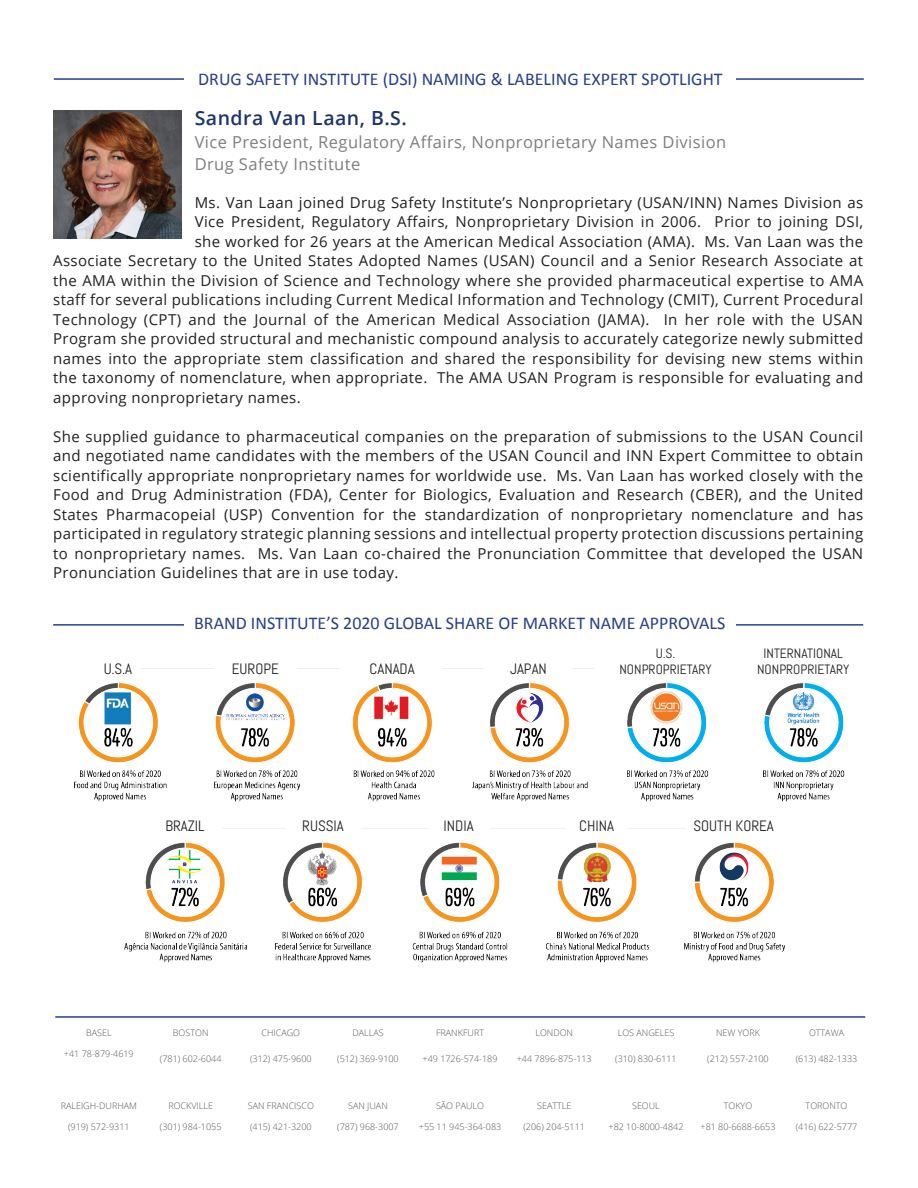
<style>
.page{position:relative;width:918px;height:1188px;background:#fff}
.page>*{position:absolute;margin:0;border:0;box-sizing:border-box;transform-origin:0 0}
.t1{font:600 19.5px "Open Sans";letter-spacing:.025em;color:#1c366c}
.t2{font:18px "Calibri";color:#253f8e}
.t3{font:16.5px "Open Sans";letter-spacing:.025em;color:#7f7e7e}
.t4{font:15px/19.5px "Open Sans";letter-spacing:.025em;color:#231f20;text-align:justify}
.t5{font:15px "Abel";color:#231f20}
.t6{font:13.5px "Abel";color:#231f20}
.t7{font:300 9px "Open Sans";color:#57585a}
</style>
<div class="page">
<img style="left:53px;top:110px;width:128px;height:128px">
<hr style="left:55px;top:1016px;width:810px;height:2px;background:#253f8e">
<hr style="left:54px;top:78px;width:810px;height:2px;background:#253f8e">
<div style="left:185px;top:71px;width:551px;height:23px;background:#fff"></div>
<img style="left:74px;top:668px;width:771px;height:295px">
<hr style="left:53px;top:624px;width:810px;height:2px;background:#253f8e">
<div style="left:184px;top:616px;width:552px;height:22px;background:#fff"></div>
<div style="left:95px;top:660px;width:46px;height:22px;background:#fff"></div>
<div style="left:214px;top:660px;width:82px;height:22px;background:#fff"></div>
<div style="left:344px;top:660px;width:96px;height:22px;background:#fff"></div>
<div style="left:488px;top:660px;width:82px;height:22px;background:#fff"></div>
<div style="left:148px;top:817px;width:74px;height:22px;background:#fff"></div>
<div style="left:286px;top:817px;width:74px;height:22px;background:#fff"></div>
<div style="left:428px;top:817px;width:61px;height:22px;background:#fff"></div>
<div style="left:566px;top:817px;width:61px;height:22px;background:#fff"></div>
<div style="left:686px;top:817px;width:96px;height:22px;background:#fff"></div>
<div style="left:594px;top:645px;width:143px;height:36px;background:#fff"></div>
<div style="left:731px;top:645px;width:145px;height:36px;background:#fff"></div>
<p class="t2" style="left:198px;top:67px;width:526px">DRUG SAFETY INSTITUTE (DSI) NAMING &amp; LABELING EXPERT SPOTLIGHT</p>
<p class="t1" style="left:195px;top:105px;width:214px">Sandra Van Laan, B.S.</p>
<p class="t3" style="left:195px;top:130px;width:533px">Vice President, Regulatory Affairs, Nonproprietary Names Division</p>
<p class="t3" style="left:195px;top:153px;width:167px">Drug Safety Institute</p>
<p class="t4" style="left:195px;top:192px;width:670px">Ms. Van Laan joined Drug Safety Institute’s Nonproprietary (USAN/INN) Names Division as</p>
<p class="t4" style="left:195px;top:212px;width:670px">Vice President, Regulatory Affairs, Nonproprietary Division in 2006. Prior to joining DSI,</p>
<p class="t4" style="left:195px;top:231px;width:670px">she worked for 26 years at the American Medical Association (AMA). Ms. Van Laan was the</p>
<p class="t4" style="left:53px;top:251px;width:812px">Associate Secretary to the United States Adopted Names (USAN) Council and a Senior Research Associate at</p>
<p class="t4" style="left:53px;top:270px;width:812px">the AMA within the Division of Science and Technology where she provided pharmaceutical expertise to AMA</p>
<p class="t4" style="left:53px;top:290px;width:812px">staff for several publications including Current Medical Information and Technology (CMIT), Current Procedural</p>
<p class="t4" style="left:53px;top:309px;width:812px">Technology (CPT) and the Journal of the American Medical Association (JAMA). In her role with the USAN</p>
<p class="t4" style="left:53px;top:329px;width:812px">Program she provided structural and mechanistic compound analysis to accurately categorize newly submitted</p>
<p class="t4" style="left:53px;top:348px;width:812px">names into the appropriate stem classification and shared the responsibility for devising new stems within</p>
<p class="t4" style="left:53px;top:368px;width:812px">the taxonomy of nomenclature, when appropriate. The AMA USAN Program is responsible for evaluating and</p>
<p class="t4" style="left:53px;top:387px;width:249px">approving nonproprietary names.</p>
<p class="t4" style="left:53px;top:426px;width:812px">She supplied guidance to pharmaceutical companies on the preparation of submissions to the USAN Council and negotiated name candidates with the members of the USAN Council and INN Expert Committee to obtain scientifically appropriate nonproprietary names for worldwide use. Ms. Van Laan has worked closely with the Food and Drug Administration (FDA), Center for Biologics, Evaluation and Research (CBER), and the United States Pharmacopeial (USP) Convention for the standardization of nonproprietary nomenclature and has participated in regulatory strategic planning sessions and intellectual property protection discussions pertaining to nonproprietary names. Ms. Van Laan co-chaired the Pronunciation Committee that developed the USAN Pronunciation Guidelines that are in use today.</p>
<p class="t2" style="left:194px;top:612px;width:533px">BRAND INSTITUTE’S 2020 GLOBAL SHARE OF MARKET NAME APPROVALS</p>
<p class="t5" style="left:104px;top:660px;width:30px">U.S.A</p>
<p class="t5" style="left:232px;top:660px;width:48px">EUROPE</p>
<p class="t5" style="left:370px;top:660px;width:47px">CANADA</p>
<p class="t5" style="left:510px;top:660px;width:38px">JAPAN</p>
<p class="t6" style="left:656px;top:645px;width:21px">U.S.</p>
<p class="t6" style="left:620px;top:661px;width:94px">NONPROPRIETARY</p>
<p class="t6" style="left:764px;top:645px;width:81px">INTERNATIONAL</p>
<p class="t6" style="left:757px;top:661px;width:94px">NONPROPRIETARY</p>
<p class="t5" style="left:165px;top:817px;width:41px">BRAZIL</p>
<p class="t5" style="left:302px;top:817px;width:43px">RUSSIA</p>
<p class="t5" style="left:444px;top:817px;width:32px">INDIA</p>
<p class="t5" style="left:579px;top:817px;width:36px">CHINA</p>
<p class="t5" style="left:693px;top:817px;width:82px">SOUTH KOREA</p>
<p class="t7" style="left:86px;top:1027px;width:27px">BASEL</p>
<p class="t7" style="left:173px;top:1027px;width:37px">BOSTON</p>
<p class="t7" style="left:262px;top:1027px;width:40px">CHICAGO</p>
<p class="t7" style="left:352px;top:1027px;width:33px">DALLAS</p>
<p class="t7" style="left:436px;top:1027px;width:50px">FRANKFURT</p>
<p class="t7" style="left:535px;top:1027px;width:39px">LONDON</p>
<p class="t7" style="left:618px;top:1027px;width:58px">LOS ANGELES</p>
<p class="t7" style="left:716px;top:1027px;width:46px">NEW YORK</p>
<p class="t7" style="left:809px;top:1027px;width:37px">OTTAWA</p>
<p class="t7" style="left:64px;top:1047px;width:71px">+41 78-879-4619</p>
<p class="t7" style="left:160px;top:1053px;width:63px">(781) 602-6044</p>
<p class="t7" style="left:250px;top:1053px;width:63px">(312) 475-9600</p>
<p class="t7" style="left:337px;top:1053px;width:63px">(512) 369-9100</p>
<p class="t7" style="left:423px;top:1053px;width:76px">+49 1726-574-189</p>
<p class="t7" style="left:517px;top:1053px;width:76px">+44 7896-875-113</p>
<p class="t7" style="left:615px;top:1053px;width:63px">(310) 830-6111</p>
<p class="t7" style="left:707px;top:1053px;width:63px">(212) 557-2100</p>
<p class="t7" style="left:796px;top:1053px;width:63px">(613) 482-1333</p>
<p class="t7" style="left:61px;top:1099px;width:78px">RALEIGH-DURHAM</p>
<p class="t7" style="left:168px;top:1099px;width:46px">ROCKVILLE</p>
<p class="t7" style="left:248px;top:1099px;width:68px">SAN FRANCISCO</p>
<p class="t7" style="left:348px;top:1099px;width:41px">SAN JUAN</p>
<p class="t7" style="left:436px;top:1099px;width:50px">SÃO PAULO</p>
<p class="t7" style="left:537px;top:1099px;width:36px">SEATTLE</p>
<p class="t7" style="left:632px;top:1099px;width:29px">SEOUL</p>
<p class="t7" style="left:724px;top:1099px;width:30px">TOKYO</p>
<p class="t7" style="left:806px;top:1099px;width:43px">TORONTO</p>
<p class="t7" style="left:68px;top:1121px;width:63px">(919) 572-9311</p>
<p class="t7" style="left:160px;top:1121px;width:63px">(301) 984-1055</p>
<p class="t7" style="left:250px;top:1121px;width:63px">(415) 421-3200</p>
<p class="t7" style="left:337px;top:1121px;width:63px">(787) 968-3007</p>
<p class="t7" style="left:419px;top:1121px;width:84px">+55 11 945-364-083</p>
<p class="t7" style="left:524px;top:1121px;width:63px">(206) 204-5111</p>
<p class="t7" style="left:609px;top:1121px;width:76px">+82 10-8000-4842</p>
<p class="t7" style="left:701px;top:1121px;width:76px">+81 80-6688-6653</p>
<p class="t7" style="left:796px;top:1121px;width:63px">(416) 622-5777</p>
</div>
